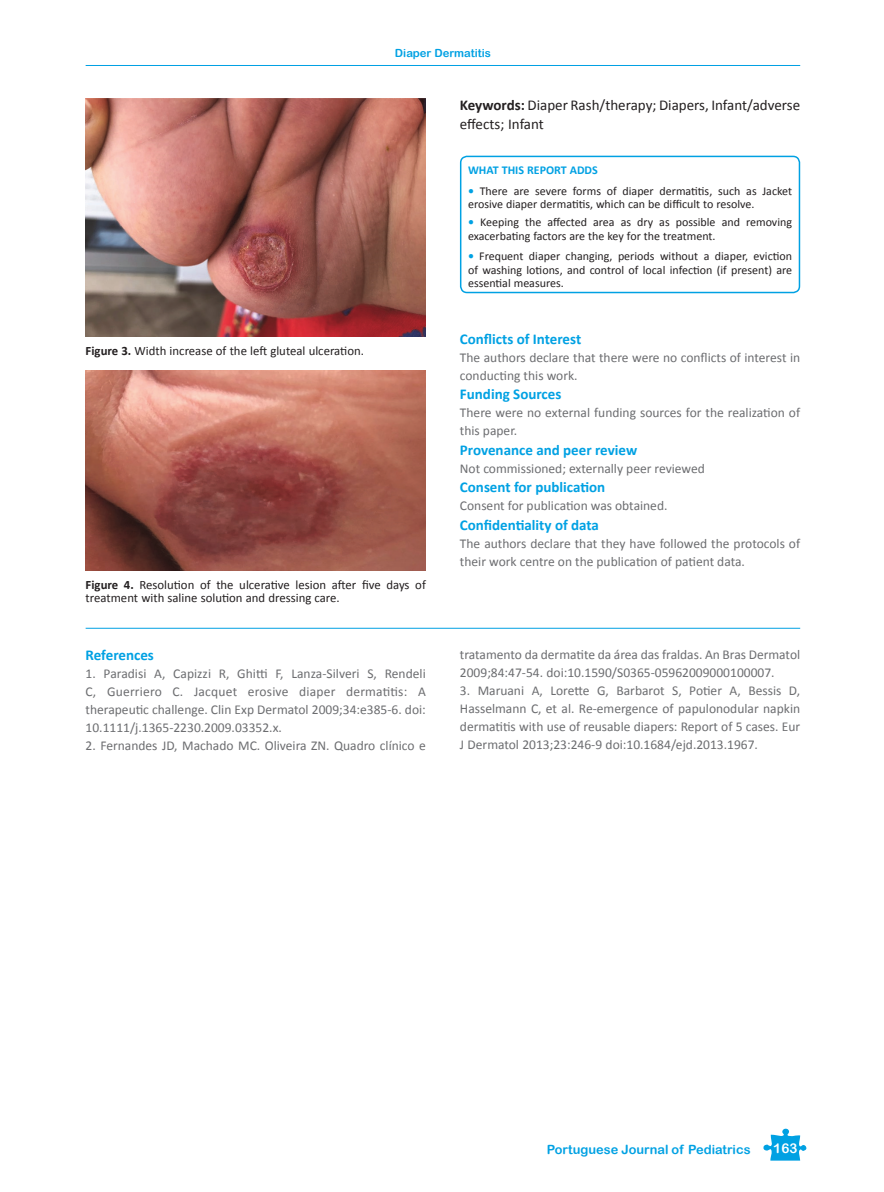
<style>
.page{position:relative;width:884px;height:1192px;background:#fff}
.page>*{position:absolute;margin:0;border:0;box-sizing:border-box;transform-origin:0 0}
.t1{font:700 15px "Calibri";color:#00a1e3}
.t2{font:15px/19.5px "Calibri";color:#231f20}
.t3{font:13.5px/18px "Calibri";color:#6c6d70}
.t4{font:13.5px "Arial Rounded MT Bold";color:#fff}
.t5{font:12.75px/13.5px "Calibri";color:#231f20}
.t6{font:12.75px "Arial Rounded MT Bold";color:#00a1e3}
.t7{font:12px/13.5px "Calibri";color:#231f20}
.t8{font:700 12px "Calibri";color:#00a1e3}
.t9{font:11.25px "Arial Rounded MT Bold";color:#00a1e3}
.s1{font-weight:700}
.s2{font-weight:700;color:#00a1e3}
</style>
<div class="page">
<hr style="left:86px;top:65px;width:714px;height:1px;background:#00a1e3">
<svg style="left:763px;top:1128px;width:43px;height:32px"></svg>
<div style="left:460px;top:156px;width:340px;height:137px;border:2px solid #00a1e3;border-radius:6px"></div>
<hr style="left:86px;top:628px;width:714px;height:1px;background:#00a1e3">
<img style="left:86px;top:98px;width:340px;height:238px">
<img style="left:86px;top:370px;width:340px;height:200px">
<p class="t9" style="left:395px;top:47px;width:97px">Diaper Dermatitis</p>
<p class="t2" style="left:460px;top:94px;width:342px"><span class="s1">Keywords:</span> Diaper Rash/therapy; Diapers, Infant/adverse effects; Infant</p>
<p class="t5" style="left:86px;top:343px;width:280px"><span class="s1">Figure 3.</span> Width increase of the left gluteal ulceration.</p>
<p class="t5" style="left:86px;top:577px;width:342px"><span class="s1">Figure 4.</span> Resolution of the ulcerative lesion after five days of treatment with saline solution and dressing care.</p>
<p class="t1" style="left:86px;top:646px;width:70px">References</p>
<p class="t3" style="left:86px;top:664px;width:342px;text-align:justify">1. Paradisi A, Capizzi R, Ghitti F, Lanza‐Silveri S, Rendeli C, Guerriero C. Jacquet erosive diaper dermatitis: A therapeutic challenge. Clin Exp Dermatol 2009;34:e385-6. doi:<br>10.1111/j.1365-2230.2009.03352.x.</p>
<p class="t3" style="left:86px;top:736px;width:342px">2. Fernandes JD, Machado MC. Oliveira ZN. Quadro clínico e</p>
<p class="t8" style="left:468px;top:162px;width:131px">WHAT THIS REPORT ADDS</p>
<p class="t7" style="left:468px;top:183px;width:325px"><span class="s2">•</span> There are severe forms of diaper dermatitis, such as Jacket erosive diaper dermatitis, which can be difficult to resolve.</p>
<p class="t7" style="left:468px;top:215px;width:325px"><span class="s2">•</span> Keeping the affected area as dry as possible and removing exacerbating factors are the key for the treatment.</p>
<p class="t7" style="left:468px;top:249px;width:325px;text-align:justify"><span class="s2">•</span> Frequent diaper changing, periods without a diaper, eviction of washing lotions, and control of local infection (if present) are essential measures.</p>
<p class="t1" style="left:460px;top:329px;width:123px">Conflicts of Interest</p>
<p class="t3" style="left:460px;top:347px;width:342px">The authors declare that there were no conflicts of interest in conducting this work.</p>
<p class="t1" style="left:460px;top:385px;width:103px">Funding Sources</p>
<p class="t3" style="left:460px;top:403px;width:342px">There were no external funding sources for the realization of this paper.</p>
<p class="t1" style="left:460px;top:440px;width:179px">Provenance and peer review</p>
<p class="t3" style="left:460px;top:458px;width:246px">Not commissioned; externally peer reviewed</p>
<p class="t1" style="left:460px;top:478px;width:147px">Consent for publication</p>
<p class="t3" style="left:460px;top:496px;width:209px">Consent for publication was obtained.</p>
<p class="t1" style="left:460px;top:515px;width:141px">Confidentiality of data</p>
<p class="t3" style="left:460px;top:533px;width:342px">The authors declare that they have followed the protocols of their work centre on the publication of patient data.</p>
<p class="t3" style="left:460px;top:645px;width:342px">tratamento da dermatite da área das fraldas. An Bras Dermatol<br>2009;84:47-54. doi:10.1590/S0365-05962009000100007.</p>
<p class="t3" style="left:460px;top:681px;width:342px;text-align:justify">3. Maruani A, Lorette G, Barbarot S, Potier A, Bessis D, Hasselmann C, et al. Re-emergence of papulonodular napkin dermatitis with use of reusable diapers: Report of 5 cases. Eur J Dermatol 2013;23:246-9 doi:10.1684/ejd.2013.1967.</p>
<p class="t6" style="left:547px;top:1141px;width:205px">Portuguese Journal of Pediatrics</p>
<p class="t4" style="left:773px;top:1140px;width:26px">163</p>
</div>
